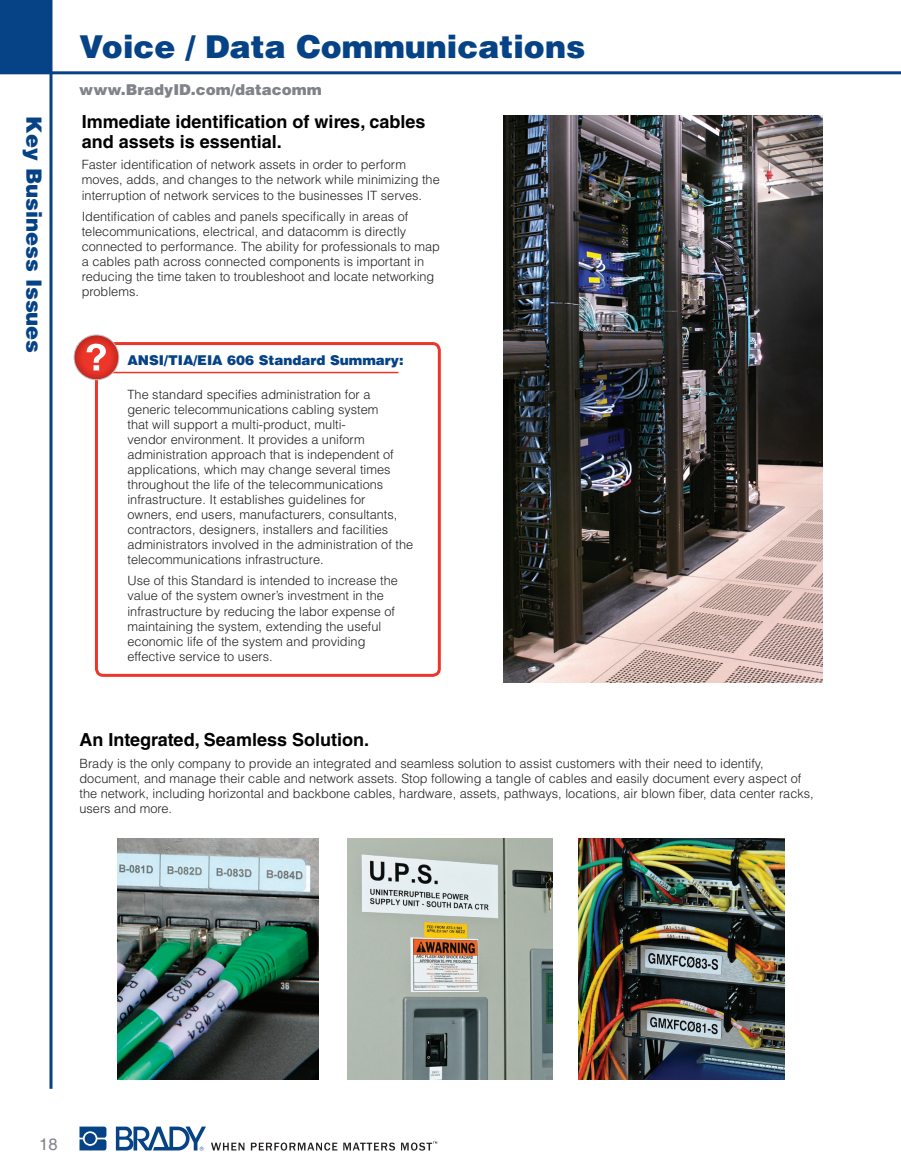
<style>
.page{position:relative;width:901px;height:1172px;background:#fff}
.page>*{position:absolute;margin:0;border:0;box-sizing:border-box;transform-origin:0 0}
.Master_-_Top_title_l{font:900 31.5px "Helvetica LT Std";color:#054286}
.t1{font:900 21px "Helvetica LT Std";color:#054286}
._02_subheadline_1{font:700 18px/19.5px "Helvetica LT Std";color:#000}
.t2{font:16.5px "Helvetica LT Std";color:#80838a}
.Master_-_website_url{font:900 15px "Helvetica LT Std";color:#80838a}
._08_callout_headline{font:900 13.5px "Helvetica LT Std";color:#054286}
._04_body_copy_-_blac{font:300 12.75px/15px "Helvetica LT Std";color:#231f20}
</style>
<div class="page">
<svg style="left:79px;top:1126px;width:27px;height:24px"></svg>
<div style="left:85px;top:1133px;width:11px;height:11px;background:#054286;border-radius:50%"></div>
<svg style="left:116px;top:1126px;width:128px;height:24px"></svg>
<svg style="left:251px;top:1142px;width:86px;height:8px"></svg>
<svg style="left:343px;top:1142px;width:52px;height:8px"></svg>
<svg style="left:401px;top:1141px;width:36px;height:9px"></svg>
<div style="left:0;top:0;width:52px;height:74px;background:#054286"></div>
<hr style="left:49px;top:0;width:3px;height:1088px;background:#054286">
<hr style="left:0;top:71px;width:901px;height:3px;background:#054286">
<img style="left:578px;top:839px;width:206px;height:240px">
<img style="left:347px;top:839px;width:205px;height:240px">
<img style="left:118px;top:839px;width:201px;height:240px">
<img style="left:503px;top:115px;width:319px;height:567px">
<div style="left:95px;top:342px;width:346px;height:335px;border:3px solid #ee3529;border-radius:7px"></div>
<hr style="left:97px;top:372px;width:301px;height:1px;background:#ee3529">
<svg style="left:74px;top:335px;width:45px;height:45px"></svg>
<h2 class="t1" style="left:48px;top:116px;width:238px;rotate:90deg">Key Business Issues</h2>
<p class="Master_-_Top_title_l" style="left:79px;top:26px;width:507px">Voice / Data Communications</p>
<p class="Master_-_website_url" style="left:79px;top:80px;width:244px">www.BradyID.com/datacomm</p>
<p class="_02_subheadline_1" style="left:82px;top:112px;width:345px">Immediate identification of wires, cables and assets is essential.</p>
<p class="_04_body_copy_-_blac" style="left:82px;top:157px;width:359px">Faster identification of network assets in order to perform moves, adds, and changes to the network while minimizing the interruption of network services to the businesses IT serves.</p>
<p class="_04_body_copy_-_blac" style="left:82px;top:209px;width:360px">Identification of cables and panels specifically in areas of telecommunications, electrical, and datacomm is directly connected to performance. The ability for professionals to map a cables path across connected components is important in reducing the time taken to troubleshoot and locate networking problems.</p>
<p class="_08_callout_headline" style="left:127px;top:351px;width:278px">ANSI/TIA/EIA 606 Standard Summary:</p>
<p class="_04_body_copy_-_blac" style="left:127px;top:386px;width:287px">The standard specifies administration for a generic telecommunications cabling system<br>that will support a multi-product, multi-<br>vendor environment. It provides a uniform administration approach that is independent of applications, which may change several times throughout the life of the telecommunications infrastructure. It establishes guidelines for owners, end users, manufacturers, consultants, contractors, designers, installers and facilities administrators involved in the administration of the telecommunications infrastructure.</p>
<p class="_04_body_copy_-_blac" style="left:127px;top:573px;width:272px">Use of this Standard is intended to increase the value of the system owner’s investment in the infrastructure by reducing the labor expense of maintaining the system, extending the useful economic life of the system and providing effective service to users.</p>
<p class="_02_subheadline_1" style="left:79px;top:730px;width:291px">An Integrated, Seamless Solution.</p>
<p class="_04_body_copy_-_blac" style="left:79px;top:756px;width:735px">Brady is the only company to provide an integrated and seamless solution to assist customers with their need to identify, document, and manage their cable and network assets. Stop following a tangle of cables and easily document every aspect of the network, including horizontal and backbone cables, hardware, assets, pathways, locations, air blown fiber, data center racks, users and more.</p>
<p class="t2" style="left:39px;top:1134px;width:20px">18</p>
</div>
